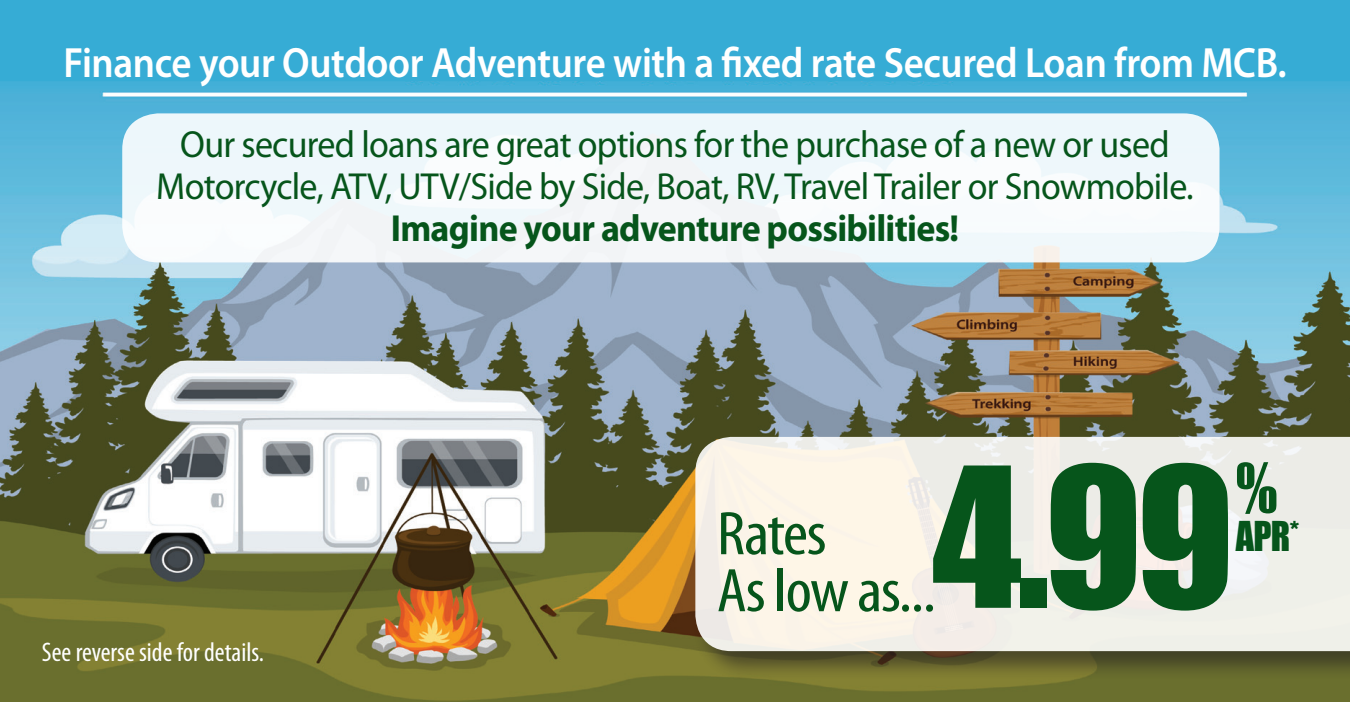
<style>
.page{position:relative;width:1350px;height:702px;background:#fff}
.page>*{position:absolute;margin:0;border:0;box-sizing:border-box;transform-origin:0 0}
.t1{font:180px "Impact";color:#06551b}
.t2{font:63px "Impact";color:#06551b;scale:.95 1}
.t3{font:condensed 62.1px "Myriad Pro";letter-spacing:-.02em;color:#06551b;scale:1.11 1}
.t4{font:600 42.6px "Myriad Pro";letter-spacing:-.01em;color:#fff;scale:.92 1}
.t5{font:37.8px/42px "Myriad Pro";letter-spacing:-.02em;color:#06551b;text-align:center;scale:.95 1}
.t6{font:37.8px "Impact";color:#06551b;scale:.95 1}
.t7{font:condensed 27px "Myriad Pro";color:#fff}
.s1{font-weight:700}
</style>
<div class="page">
<img style="left:0;top:81px;width:1350px;height:621px">
<div style="left:122px;top:113px;width:1098px;height:149px;background:#f0f7fb;border-radius:36px"></div>
<div style="left:692px;top:434px;width:658px;height:247px;background:#231f20;opacity:.65"></div>
<svg style="left:695px;top:437px;width:655px;height:214px;background:#f3efe7"></svg>
<div style="left:0;top:0;width:1350px;height:81px;background:#36acd5"></div>
<p class="t4" style="left:63px;top:36px;width:1331px">Finance your Outdoor Adventure with a fixed rate Secured Loan from MCB.</p>
<p class="t5" style="left:180px;top:122px;width:1043px">Our secured loans are great options for the purchase of a new or used</p>
<p class="t5" style="left:156px;top:164px;width:1093px">Motorcycle, ATV, UTV/Side by Side, Boat, RV, Travel Trailer or Snowmobile.<br><span class="s1">Imagine your adventure possibilities!</span></p>
<p class="t7" style="left:42px;top:636px;width:224px">See reverse side for details.</p>
<p class="t1" style="left:932px;top:398px;width:303px">4.99</p>
<p class="t2" style="left:1236px;top:439px;width:45px">%</p>
<p class="t3" style="left:717px;top:496px;width:100px">Rates</p>
<p class="t6" style="left:1236px;top:507px;width:69px">APR*</p>
<p class="t3" style="left:717px;top:553px;width:199px">As low as...</p>
</div>
